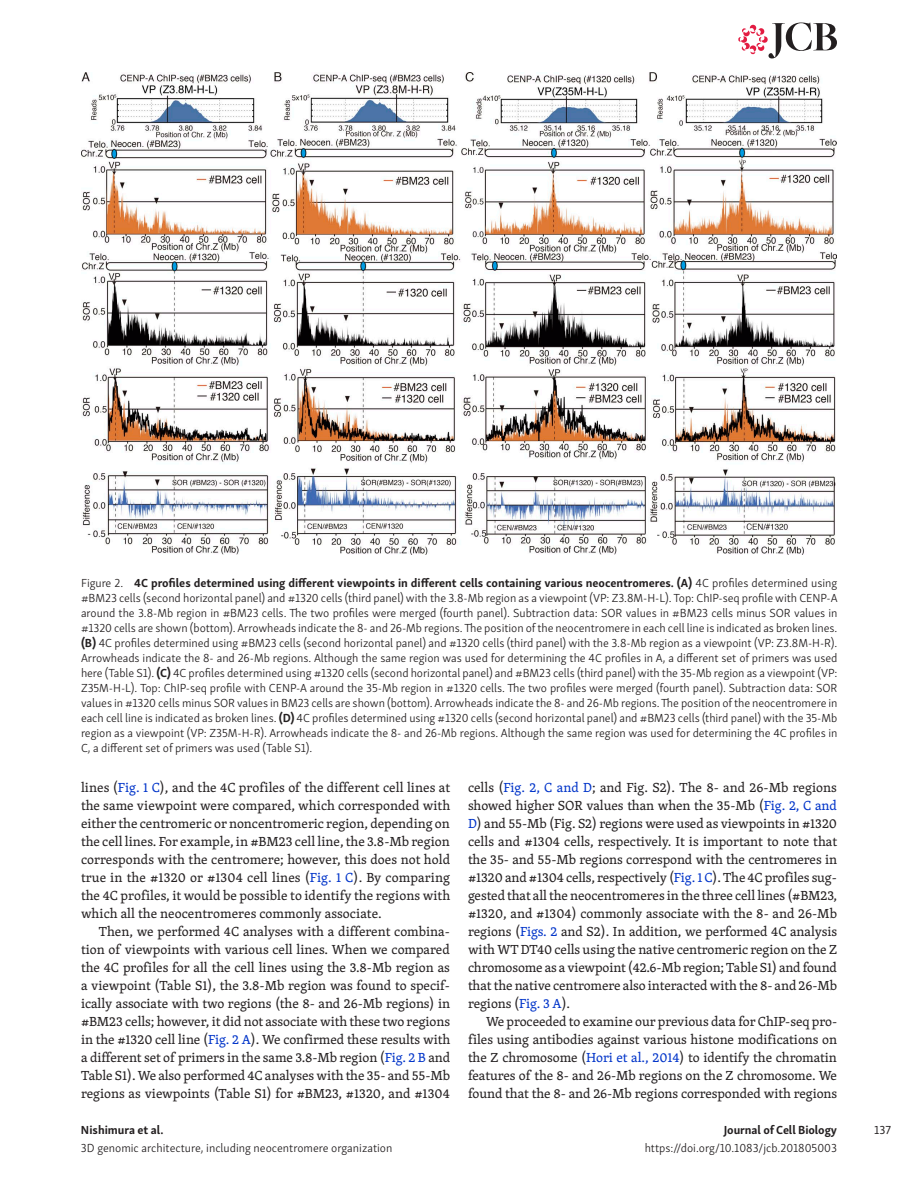
<style>
.page{position:relative;width:918px;height:1188px;background:#fff}
.page>*{position:absolute;margin:0;border:0;box-sizing:border-box;transform-origin:0 0}
.t1{font:13.5px/18px "Skolar PE";letter-spacing:-.005em;color:#231f20;text-align:justify}
.t2{font:300 12px/15px "Skolar Sans PE";color:#231f20;text-align:justify}
.t3{font:700 12px "Skolar Sans PE";letter-spacing:-.005em;color:#231f20}
.t4{font:12px "Skolar Sans PE";color:#231f20}
.s1{font-weight:700}
.s2{color:#0034c9}
</style>
<div class="page">
<svg style="left:738px;top:22px;width:99px;height:36px"></svg>
<img style="left:81px;top:72px;width:756px;height:482px">
<p class="t2" style="left:81px;top:575px;width:758px">Figure 2. <span class="s1">4C profiles determined using different viewpoints in different cells containing various neocentromeres. (A)</span> 4C profiles determined using #BM23 cells (second horizontal panel) and #1320 cells (third panel) with the 3.8-Mb region as a viewpoint (VP: Z3.8M-H-L). Top: ChIP-seq profile with CENP-A around the 3.8-Mb region in #BM23 cells. The two profiles were merged (fourth panel). Subtraction data: SOR values in #BM23 cells minus SOR values in #1320 cells are shown (bottom). Arrowheads indicate the 8- and 26-Mb regions. The position of the neocentromere in each cell line is indicated as broken lines. <span class="s1">(B)</span> 4C profiles determined using #BM23 cells (second horizontal panel) and #1320 cells (third panel) with the 3.8-Mb region as a viewpoint (VP: Z3.8M-H-R).<br>Arrowheads indicate the 8- and 26-Mb regions. Although the same region was used for determining the 4C profiles in A, a different set of primers was used here (Table S1). <span class="s1">(C)</span> 4C profiles determined using #1320 cells (second horizontal panel) and #BM23 cells (third panel) with the 35-Mb region as a viewpoint (VP:<br>Z35M-H-L). Top: ChIP-seq profile with CENP-A around the 35-Mb region in #1320 cells. The two profiles were merged (fourth panel). Subtraction data: SOR values in #1320 cells minus SOR values in BM23 cells are shown (bottom). Arrowheads indicate the 8- and 26-Mb regions. The position of the neocentromere in each cell line is indicated as broken lines. <span class="s1">(D)</span> 4C profiles determined using #1320 cells (second horizontal panel) and #BM23 cells (third panel) with the 35-Mb region as a viewpoint (VP: Z35M-H-R). Arrowheads indicate the 8- and 26-Mb regions. Although the same region was used for determining the 4C profiles in C, a different set of primers was used (Table S1).</p>
<p class="t1" style="left:81px;top:778px;width:371px">lines (<span class="s2">Fig. 1 C</span>), and the 4C profiles of the different cell lines at the same viewpoint were compared, which corresponded with either the centromeric or noncentromeric region, depending on the cell lines. For example, in #BM23 cell line, the 3.8-Mb region corresponds with the centromere; however, this does not hold true in the #1320 or #1304 cell lines (<span class="s2">Fig. 1 C</span>). By comparing the 4C profiles, it would be possible to identify the regions with which all the neocentromeres commonly associate.</p>
<p class="t1" style="left:81px;top:922px;width:371px;text-indent:18px">Then, we performed 4C analyses with a different combina&shy;tion of viewpoints with various cell lines. When we compared the 4C profiles for all the cell lines using the 3.8-Mb region as a viewpoint (Table S1), the 3.8-Mb region was found to specif&shy;ically associate with two regions (the 8- and 26-Mb regions) in #BM23 cells; however, it did not associate with these two regions in the #1320 cell line (<span class="s2">Fig. 2 A</span>). We confirmed these results with a different set of primers in the same 3.8-Mb region (<span class="s2">Fig. 2 B</span> and Table S1). We also performed 4C analyses with the 35- and 55-Mb regions as viewpoints (Table S1) for #BM23, #1320, and #1304</p>
<p class="t3" style="left:81px;top:1120px;width:84px">Nishimura et al.</p>
<p class="t2" style="left:81px;top:1140px;width:313px">3D genomic architecture, including neocentromere organization</p>
<p class="t1" style="left:468px;top:778px;width:371px">cells (<span class="s2">Fig. 2, C and D</span>; and Fig. S2). The 8- and 26-Mb regions showed higher SOR values than when the 35-Mb (<span class="s2">Fig. 2, C and D</span>) and 55-Mb (Fig. S2) regions were used as viewpoints in #1320 cells and #1304 cells, respectively. It is important to note that the 35- and 55-Mb regions correspond with the centromeres in #1320 and #1304 cells, respectively (<span class="s2">Fig. 1 C</span>). The 4C profiles sug&shy;gested that all the neocentromeres in the three cell lines (#BM23, #1320, and #1304) commonly associate with the 8- and 26-Mb regions (<span class="s2">Figs. 2</span> and S2). In addition, we performed 4C analysis with WT DT40 cells using the native centromeric region on the Z chromosome as a viewpoint (42.6-Mb region; Table S1) and found that the native centromere also interacted with the 8- and 26-Mb regions (<span class="s2">Fig. 3 A</span>).</p>
<p class="t1" style="left:468px;top:1012px;width:371px;text-indent:18px">We proceeded to examine our previous data for ChIP-seq pro&shy;files using antibodies against various histone modifications on the Z chromosome (<span class="s2">Hori et al., 2014</span>) to identify the chromatin features of the 8- and 26-Mb regions on the Z chromosome. We found that the 8- and 26-Mb regions corresponded with regions</p>
<p class="t3" style="left:724px;top:1120px;width:115px">Journal of Cell Biology</p>
<p class="t2" style="left:645px;top:1140px;width:194px">https://doi.org/10.1083/jcb.201805003</p>
<p class="t4" style="left:874px;top:1121px;width:18px">137</p>
</div>
